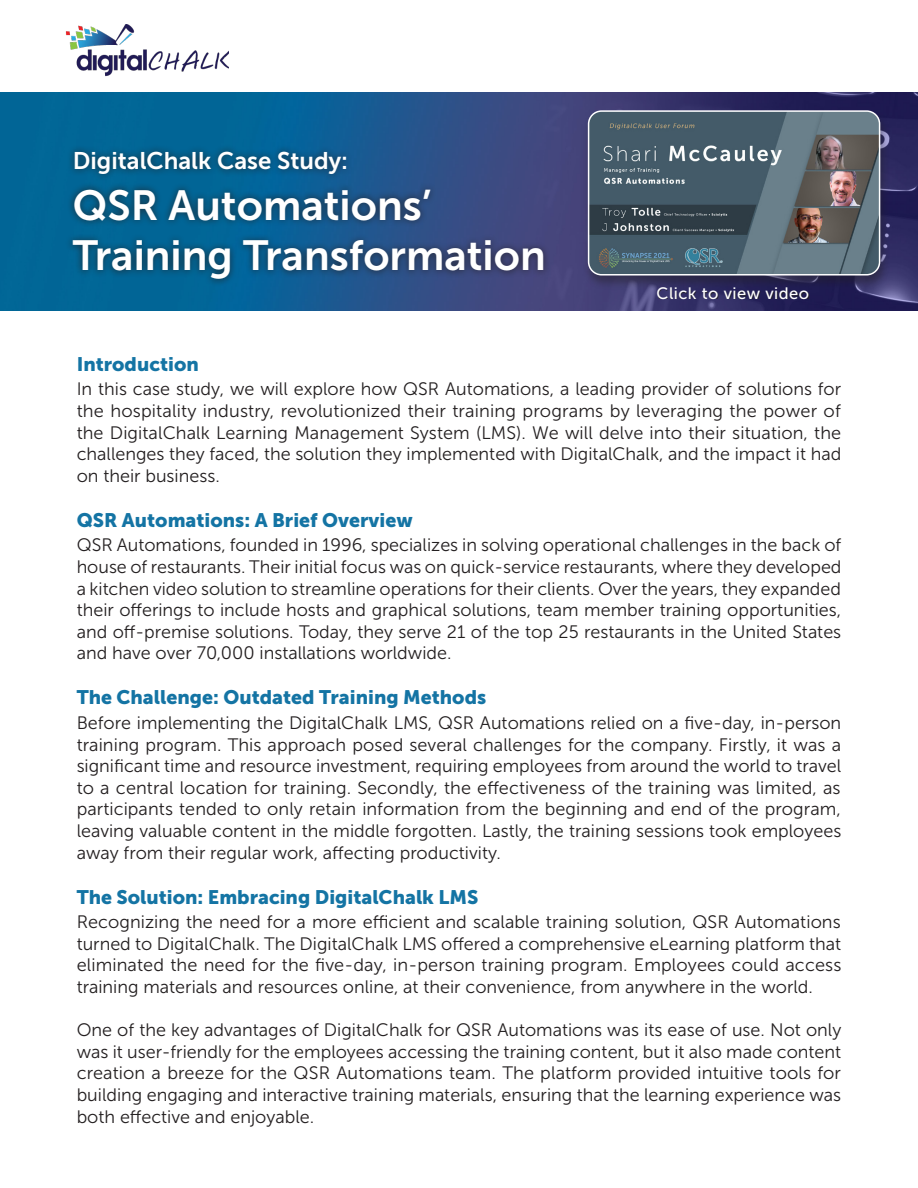
<style>
.page{position:relative;width:918px;height:1188px;background:#fff}
.page>*{position:absolute;margin:0;border:0;box-sizing:border-box;transform-origin:0 0}
.Justification{font:42px "Museo Sans 700";color:#fff}
.Justification-2{font:24px "Museo Sans 700";color:#fff}
.Justification-3{font:19.5px "Museo Sans 900";color:#1474a4}
.Justification-4{font:18px/21.6px "Museo Sans 300";color:#231f20;text-align:justify}
.Justification-5{font:16.5px "Museo Sans 500";letter-spacing:.03em;color:#fff}
</style>
<div class="page">
<img style="left:65px;top:24px;width:163px;height:53px">
<img style="left:0;top:93px;width:918px;height:217px">
<div style="left:65px;top:144px;width:486px;height:142px;background:#231f20;opacity:.75"></div>
<div style="left:582px;top:109px;width:308px;height:180px;background:#231f20;opacity:.41"></div>
<img style="left:589px;top:111px;width:291px;height:164px">
<div style="left:588px;top:110px;width:292px;height:166px;border:2px solid #fff;border-radius:13px"></div>
<div style="left:658px;top:290px;width:151px;height:9px;background:#231f20;opacity:.75"></div>
<p class="Justification-2" style="left:73px;top:148px;width:277px">DigitalChalk Case Study:</p>
<p class="Justification" style="left:73px;top:182px;width:360px">QSR Automations’</p>
<p class="Justification" style="left:73px;top:232px;width:474px">Training Transformation</p>
<p class="Justification-5" style="left:657px;top:285px;width:154px">Click to view video</p>
<p class="Justification-3" style="left:77px;top:353px;width:124px">Introduction</p>
<p class="Justification-4" style="left:77px;top:378px;width:766px">In this case study, we will explore how QSR Automations, a leading provider of solutions for the hospitality industry, revolutionized their training programs by leveraging the power of the DigitalChalk Learning Management System (LMS). We will delve into their situation, the challenges they faced, the solution they implemented with DigitalChalk, and the impact it had on their business.</p>
<p class="Justification-3" style="left:77px;top:509px;width:338px">QSR Automations: A Brief Overview</p>
<p class="Justification-4" style="left:77px;top:534px;width:766px">QSR Automations, founded in 1996, specializes in solving operational challenges in the back of house of restaurants. Their initial focus was on quick-service restaurants, where they developed a kitchen video solution to streamline operations for their clients. Over the years, they expanded their offerings to include hosts and graphical solutions, team member training opportunities, and off-premise solutions. Today, they serve 21 of the top 25 restaurants in the United States and have over 70,000 installations worldwide.</p>
<p class="Justification-3" style="left:77px;top:686px;width:411px">The Challenge: Outdated Training Methods</p>
<p class="Justification-4" style="left:77px;top:712px;width:766px">Before implementing the DigitalChalk LMS, QSR Automations relied on a five-day, in-person training program. This approach posed several challenges for the company. Firstly, it was a significant time and resource investment, requiring employees from around the world to travel to a central location for training. Secondly, the effectiveness of the training was limited, as participants tended to only retain information from the beginning and end of the program, leaving valuable content in the middle forgotten. Lastly, the training sessions took employees away from their regular work, affecting productivity.</p>
<p class="Justification-3" style="left:77px;top:886px;width:403px">The Solution: Embracing DigitalChalk LMS</p>
<p class="Justification-4" style="left:77px;top:911px;width:766px">Recognizing the need for a more efficient and scalable training solution, QSR Automations turned to DigitalChalk. The DigitalChalk LMS offered a comprehensive eLearning platform that eliminated the need for the five-day, in-person training program. Employees could access training materials and resources online, at their convenience, from anywhere in the world.</p>
<p class="Justification-4" style="left:77px;top:1019px;width:766px">One of the key advantages of DigitalChalk for QSR Automations was its ease of use. Not only was it user-friendly for the employees accessing the training content, but it also made content creation a breeze for the QSR Automations team. The platform provided intuitive tools for building engaging and interactive training materials, ensuring that the learning experience was both effective and enjoyable.</p>
</div>
